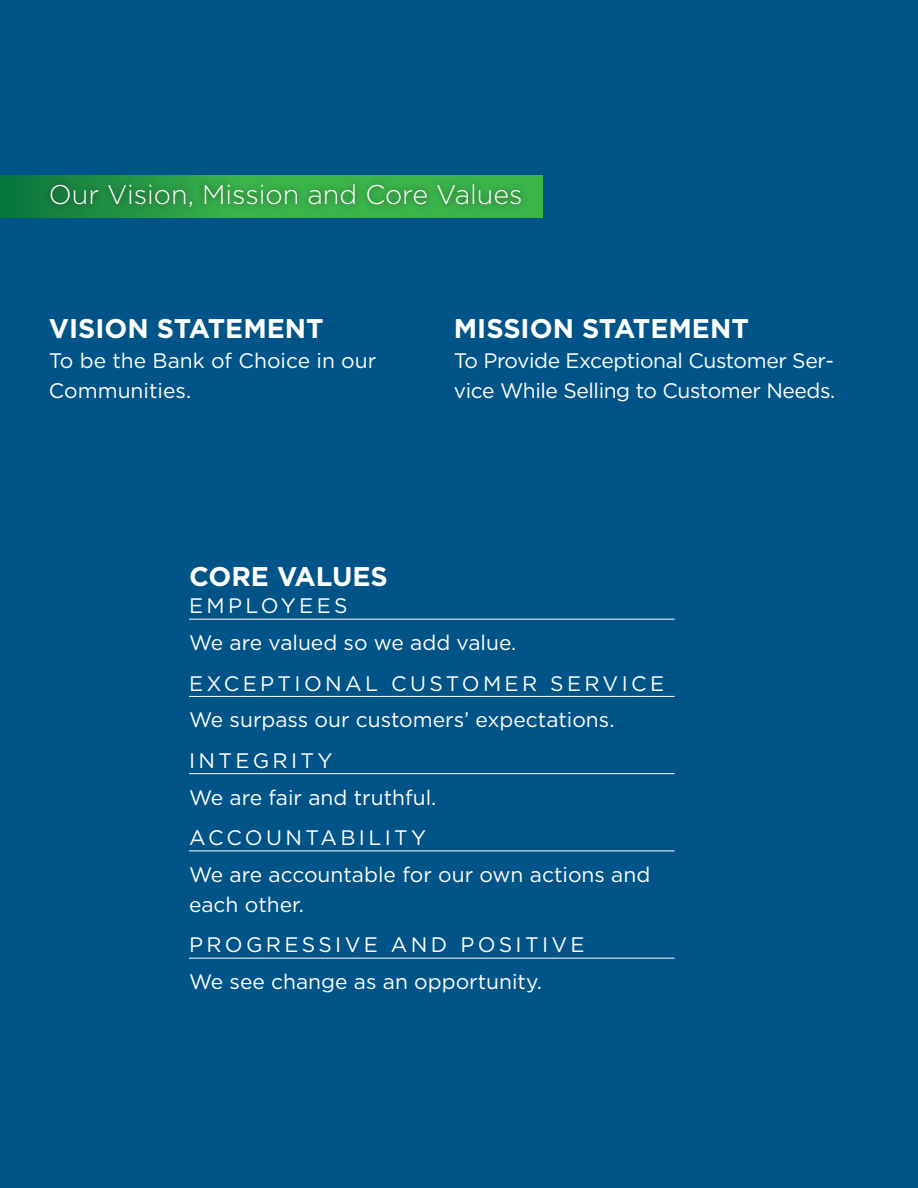
<style>
.page{position:relative;width:918px;height:1188px;background:#005487}
.page>*{position:absolute;margin:0;border:0;box-sizing:border-box;transform-origin:0 0}
.Rev_Head_Bigger{font:700 27px "Gotham";color:#fff}
.t1{font:300 27px "Gotham";color:#fff}
.Rev_Copy{font:21px/30px "Gotham";color:#fff}
.HEADS-BASIC_rev{font:21px "Gotham";letter-spacing:.16em;color:#fff}
.Rev_Copy-2{font:21px/30px "Gotham";letter-spacing:-.02em;color:#fff}
</style>
<div class="page">
<svg style="left:0;top:176px;width:542px;height:42px;background:#249844"></svg>
<div style="left:43px;top:177px;width:486px;height:37px;background:#231f20;opacity:.75"></div>
<hr style="left:189px;top:619px;width:486px;height:1px;background:#fff">
<hr style="left:189px;top:696px;width:486px;height:1px;background:#fff">
<hr style="left:189px;top:773px;width:486px;height:1px;background:#fff">
<hr style="left:189px;top:851px;width:486px;height:1px;background:#fff">
<hr style="left:189px;top:958px;width:486px;height:1px;background:#fff">
<p class="t1" style="left:49px;top:180px;width:475px">Our Vision, Mission and Core Values</p>
<p class="Rev_Head_Bigger" style="left:49px;top:312px;width:276px">VISION STATEMENT</p>
<p class="Rev_Copy" style="left:49px;top:345px;width:329px">To be the Bank of Choice in our<br>Communities.</p>
<p class="Rev_Head_Bigger" style="left:454px;top:312px;width:297px">MISSION STATEMENT</p>
<p class="Rev_Copy-2" style="left:454px;top:345px;width:383px">To Provide Exceptional Customer Ser&shy;vice While Selling to Customer Needs.</p>
<p class="Rev_Head_Bigger" style="left:189px;top:561px;width:200px">CORE VALUES</p>
<p class="HEADS-BASIC_rev" style="left:189px;top:594px;width:160px">EMPLOYEES</p>
<p class="Rev_Copy" style="left:189px;top:627px;width:329px">We are valued so we add value.</p>
<p class="HEADS-BASIC_rev" style="left:189px;top:672px;width:477px">EXCEPTIONAL CUSTOMER SERVICE</p>
<p class="Rev_Copy" style="left:189px;top:705px;width:427px">We surpass our customers’ expectations.</p>
<p class="HEADS-BASIC_rev" style="left:189px;top:749px;width:145px">INTEGRITY</p>
<p class="Rev_Copy" style="left:189px;top:782px;width:249px">We are fair and truthful.</p>
<p class="HEADS-BASIC_rev" style="left:189px;top:826px;width:239px">ACCOUNTABILITY</p>
<p class="Rev_Copy" style="left:189px;top:859px;width:463px">We are accountable for our own actions and each other.</p>
<p class="HEADS-BASIC_rev" style="left:189px;top:933px;width:397px">PROGRESSIVE AND POSITIVE</p>
<p class="Rev_Copy" style="left:189px;top:966px;width:354px">We see change as an opportunity.</p>
</div>
